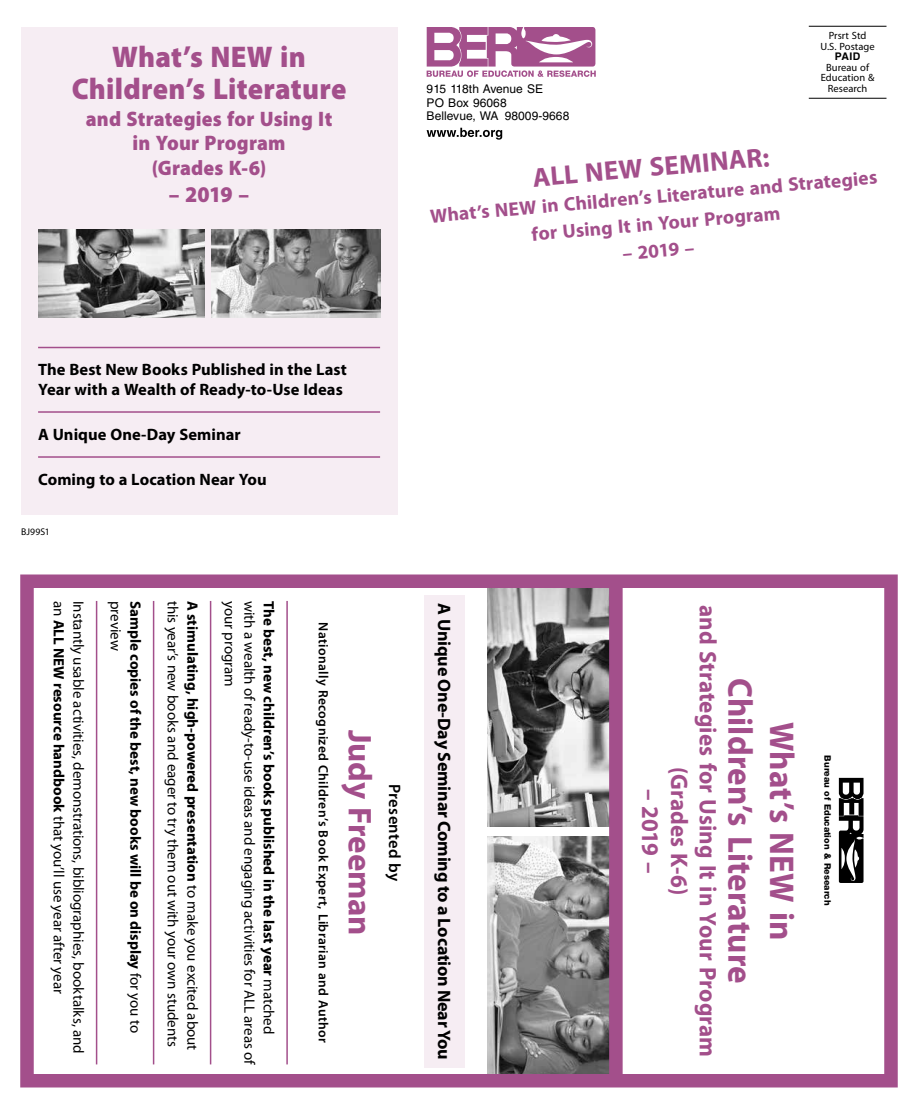
<style>
.page{position:relative;width:918px;height:1107px;background:#fff}
.page>*{position:absolute;margin:0;border:0;box-sizing:border-box;transform-origin:0 0}
.t1{font:700 34.5px/41.4px "Myriad Pro";letter-spacing:.005em;color:#a34f8b;text-align:center;scale:.96 1}
.t2{font:700 33px "Myriad Pro";letter-spacing:-.005em;color:#a34f8b}
.t3{font:900 30px/31.5px "Myriad Pro";letter-spacing:.01em;color:#a34f8b;text-align:center;scale:.95 1}
.t4{font:700 27px "Myriad Pro";color:#a34f8b}
.t5{font:700 24px/28.8px "Myriad Pro";letter-spacing:.005em;color:#a34f8b;text-align:center;scale:.96 1}
.t6{font:900 22.5px "Myriad Pro";color:#a34f8b;scale:.95 1}
.t7{font:900 21px/24.6px "Myriad Pro";letter-spacing:.01em;color:#a34f8b;text-align:center;scale:.95 1}
.t8{font:700 19.5px/27px "Myriad Pro";color:#a34f8b;text-align:center}
.t9{font:700 18px "Myriad Pro";letter-spacing:-.01em;color:#000}
.t10{font:700 16.5px/19.5px "Myriad Pro";letter-spacing:.005em;color:#000}
.t11{font:600 16.5px "Myriad Pro";letter-spacing:.015em;color:#000}
.t12{font:15px "Myriad Pro";letter-spacing:-.005em;color:#000}
.t13{font:700 15px "Myriad Pro";color:#000}
.t14{font:600 13.5px "Myriad Pro";letter-spacing:.025em;color:#000}
.t15{font:12px/13.5px "Helvetica LT Std";letter-spacing:.005em;color:#000}
.t16{font:10.5px/10.5px "Myriad Pro";letter-spacing:.005em;color:#000;text-align:center}
.t17{font:700 10.5px "Helvetica LT Std";color:#000}
.t18{font:9.75px "Myriad Pro";letter-spacing:.01em;color:#000}
.t19{font:800 9px "Helvetica Neue LT Std";color:#000}
.s1{font-weight:400}
.s2{font-weight:700}
</style>
<div class="page">
<div style="left:21px;top:27px;width:376px;height:487px;background:#f6edf3"></div>
<hr style="left:38px;top:347px;width:342px;height:1px;background:#a34f8b">
<hr style="left:38px;top:411px;width:342px;height:2px;background:#a34f8b">
<hr style="left:38px;top:456px;width:342px;height:2px;background:#a34f8b">
<hr style="left:286px;top:601px;width:2px;height:463px;background:#a34f8b">
<hr style="left:210px;top:601px;width:1px;height:463px;background:#a34f8b">
<hr style="left:153px;top:601px;width:1px;height:463px;background:#a34f8b">
<hr style="left:96px;top:601px;width:1px;height:463px;background:#a34f8b">
<hr style="left:809px;top:26px;width:78px;height:1px;background:#000">
<hr style="left:809px;top:98px;width:78px;height:1px;background:#000">
<svg style="left:427px;top:27px;width:169px;height:50px"></svg>
<svg style="left:427px;top:128px;width:75px;height:12px"></svg>
<svg style="left:839px;top:778px;width:25px;height:105px"></svg>
<img style="left:487px;top:589px;width:122px;height:237px">
<img style="left:487px;top:837px;width:122px;height:236px">
<div style="left:424px;top:595px;width:41px;height:473px;background:#f6edf3"></div>
<div style="left:609px;top:575px;width:14px;height:505px;background:#a34f8b"></div>
<div style="left:20px;top:574px;width:878px;height:514px;border:14px solid #a34f8b"></div>
<img style="left:38px;top:229px;width:167px;height:89px">
<img style="left:212px;top:229px;width:168px;height:89px">
<h3 class="t3" style="left:72px;top:40px;width:291px">What’s NEW in<br>Children’s Literature</h3>
<h3 class="t7" style="left:86px;top:105px;width:261px">and Strategies for Using It in Your Program<br>(Grades K‑6)</h3>
<h3 class="t6" style="left:169px;top:179px;width:86px">– 2019 –</h3>
<p class="t16" style="left:821px;top:30px;width:56px">Prsrt Std<br>U.S. Postage</p>
<p class="t17" style="left:835px;top:50px;width:27px">PAID</p>
<p class="t16" style="left:821px;top:62px;width:55px">Bureau of<br>Education &amp;</p>
<p class="t15" style="left:427px;top:82px;width:118px">915 118th Avenue SE</p>
<p class="t16" style="left:828px;top:83px;width:41px">Research</p>
<p class="t15" style="left:427px;top:96px;width:144px">PO Box 96068<br>Bellevue, WA 98009‑9668</p>
<h3 class="t4" style="left:531px;top:160px;width:239px;rotate:-5deg">ALL NEW SEMINAR:</h3>
<h3 class="t8" style="left:429px;top:202px;width:450px;rotate:-5deg">What’s NEW in Children’s Literature and Strategies for Using It in Your Program</h3>
<h3 class="t8" style="left:621px;top:239px;width:73px;rotate:-5deg">– 2019 –</h3>
<p class="t10" style="left:38px;top:359px;width:310px">The Best New Books Published in the Last<br>Year with a Wealth of Ready-to-Use Ideas</p>
<p class="t10" style="left:38px;top:424px;width:204px">A Unique One-Day Seminar</p>
<p class="t10" style="left:38px;top:469px;width:230px">Coming to a Location Near You</p>
<p class="t18" style="left:21px;top:526px;width:30px">BJ99S1</p>
<p class="t13" style="left:202px;top:601px;width:451px;rotate:90deg">A stimulating, high‑powered presentation <span class="s1">to make you excited about</span></p>
<p class="t12" style="left:239px;top:601px;width:87px;rotate:90deg">your program</p>
<p class="t12" style="left:259px;top:601px;width:465px;rotate:90deg">with a wealth of ready‑to‑use ideas and engaging activities for ALL areas of</p>
<p class="t13" style="left:279px;top:601px;width:435px;rotate:90deg">The best, new children’s books published in the last year <span class="s1">matched</span></p>
<p class="t13" style="left:145px;top:601px;width:433px;rotate:90deg">Sample copies of the best, new books will be on display <span class="s1">for you to</span></p>
<p class="t12" style="left:182px;top:601px;width:448px;rotate:90deg">this year’s new books and eager to try them out with your own students</p>
<p class="t12" style="left:68px;top:601px;width:394px;rotate:90deg">an <span class="s2">ALL NEW resource handbook</span> that you’ll use year after year</p>
<p class="t12" style="left:88px;top:601px;width:454px;rotate:90deg">Instantly usable activities, demonstrations, bibliographies, booktalks, and</p>
<p class="t12" style="left:125px;top:601px;width:51px;rotate:90deg">preview</p>
<p class="t14" style="left:332px;top:622px;width:422px;rotate:90deg">Nationally Recognized Children’s Book Expert, Librarian and Author</p>
<h2 class="t2" style="left:381px;top:730px;width:207px;rotate:90deg">Judy Freeman</h2>
<p class="t11" style="left:405px;top:784px;width:99px;rotate:90deg">Presented by</p>
<p class="t9" style="left:456px;top:603px;width:458px;rotate:90deg">A Unique One-Day Seminar Coming to a Location Near You</p>
<h3 class="t5" style="left:666px;top:789px;width:90px;rotate:90deg">– 2019 –</h3>
<h3 class="t5" style="left:723px;top:605px;width:472px;rotate:90deg">and Strategies for Using It in Your Program (Grades K‑6)</h3>
<h1 class="t1" style="left:804px;top:678px;width:320px;rotate:90deg">What’s NEW in<br>Children’s Literature</h1>
<p class="t19" style="left:833px;top:755px;width:151px;rotate:90deg">Bureau of Education &amp; Research</p>
</div>
